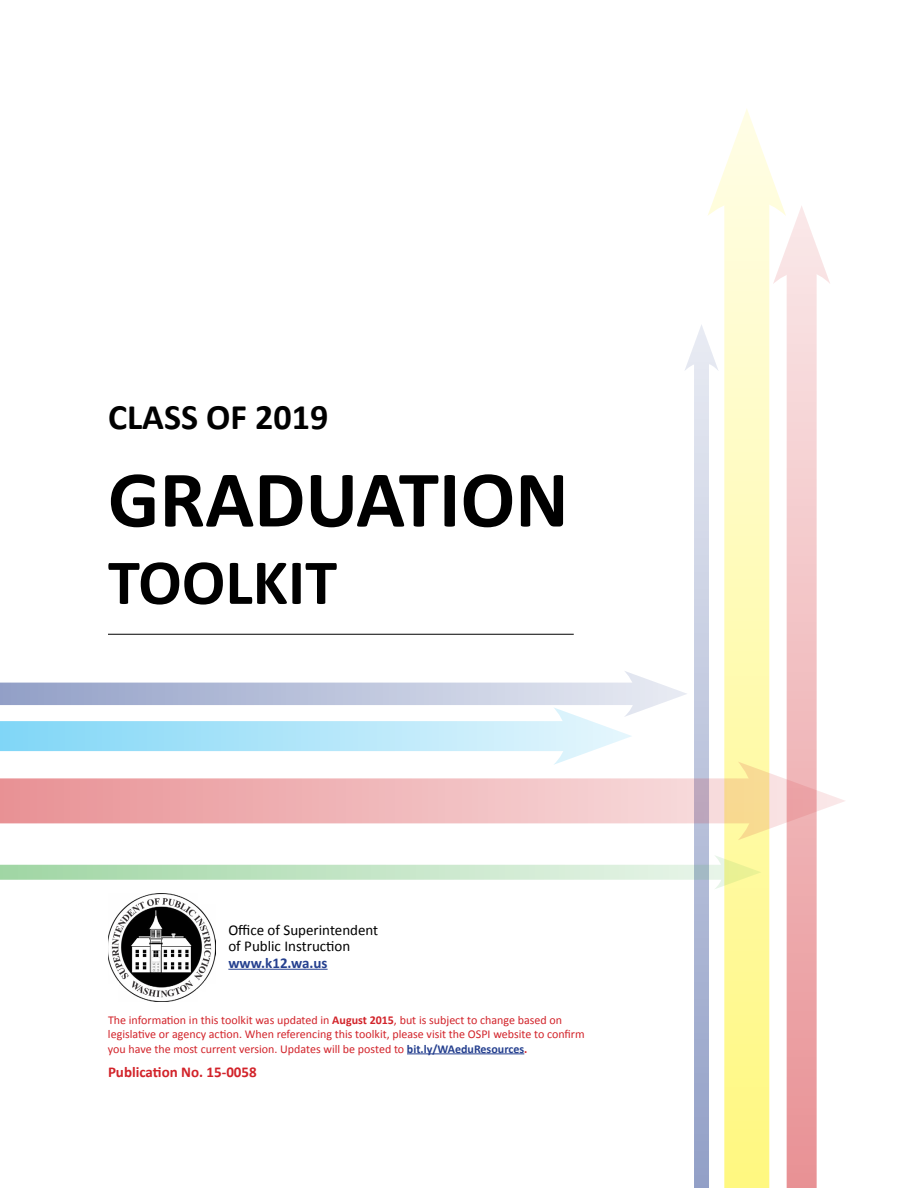
<style>
.page{position:relative;width:918px;height:1188px;background:#fff}
.page>*{position:absolute;margin:0;border:0;box-sizing:border-box;transform-origin:0 0}
.t1{font:700 81px "Calibri";color:#000}
.t2{font:700 64.5px "Calibri";color:#000}
.t3{font:700 36px "Calibri";color:#000}
.t4{font:15px/16.5px "Calibri";color:#000}
.t5{font:700 15px "Calibri";color:#d2232a}
.t6{font:700 15px "Calibri";color:#25408f}
.t7{font:12px/14.4px "Calibri";color:#d2232a}
.s1{font-weight:700}
.s2{font-weight:700;color:#25408f}
</style>
<div class="page">
<hr style="left:407px;top:1053px;width:117px;height:1px;background:#25408f">
<img style="left:108px;top:894px;width:108px;height:107px">
<hr style="left:108px;top:634px;width:466px;height:1px;background:#000">
<svg style="left:724px;top:284px;width:45px;height:904px;background:#fefaae"></svg>
<svg style="left:787px;top:284px;width:30px;height:904px;background:#f0b9bc"></svg>
<svg style="left:708px;top:109px;width:122px;height:175px"></svg>
<svg style="left:694px;top:371px;width:15px;height:817px;background:#bbc3dc"></svg>
<svg style="left:685px;top:325px;width:33px;height:46px"></svg>
<svg style="left:0;top:778px;width:738px;height:45px;background:#eeb6b8"></svg>
<svg style="left:738px;top:762px;width:107px;height:78px"></svg>
<svg style="left:0;top:865px;width:714px;height:15px;background:#c2e4c6"></svg>
<svg style="left:714px;top:855px;width:47px;height:34px;background:#f4f6ac"></svg>
<div style="left:0;top:721px;width:583px;height:30px;background:linear-gradient(to right,#80d6f7,#def4fc)"></div>
<svg style="left:0;top:683px;width:553px;height:22px;background:#b4bed8"></svg>
<svg style="left:553px;top:671px;width:134px;height:94px"></svg>
<hr style="left:228px;top:969px;width:100px;height:1px;background:#25408f">
<h3 class="t3" style="left:108px;top:394px;width:222px">CLASS OF 2019</h3>
<h1 class="t1" style="left:108px;top:448px;width:462px">GRADUATION</h1>
<h2 class="t2" style="left:108px;top:541px;width:231px">TOOLKIT</h2>
<p class="t4" style="left:228px;top:921px;width:151px">Office of Superintendent of Public Instruction</p>
<p class="t6" style="left:228px;top:953px;width:101px">www.k12.wa.us</p>
<p class="t7" style="left:108px;top:1013px;width:478px">The information in this toolkit was updated in <span class="s1">August 2015</span>, but is subject to change based on legislative or agency action. When referencing this toolkit, please visit the OSPI website to confirm you have the most current version. Updates will be posted to <span class="s2">bit.ly/WAeduResources</span><span class="s1">.</span></p>
<p class="t5" style="left:108px;top:1063px;width:150px">Publication No. 15-0058</p>
</div>
